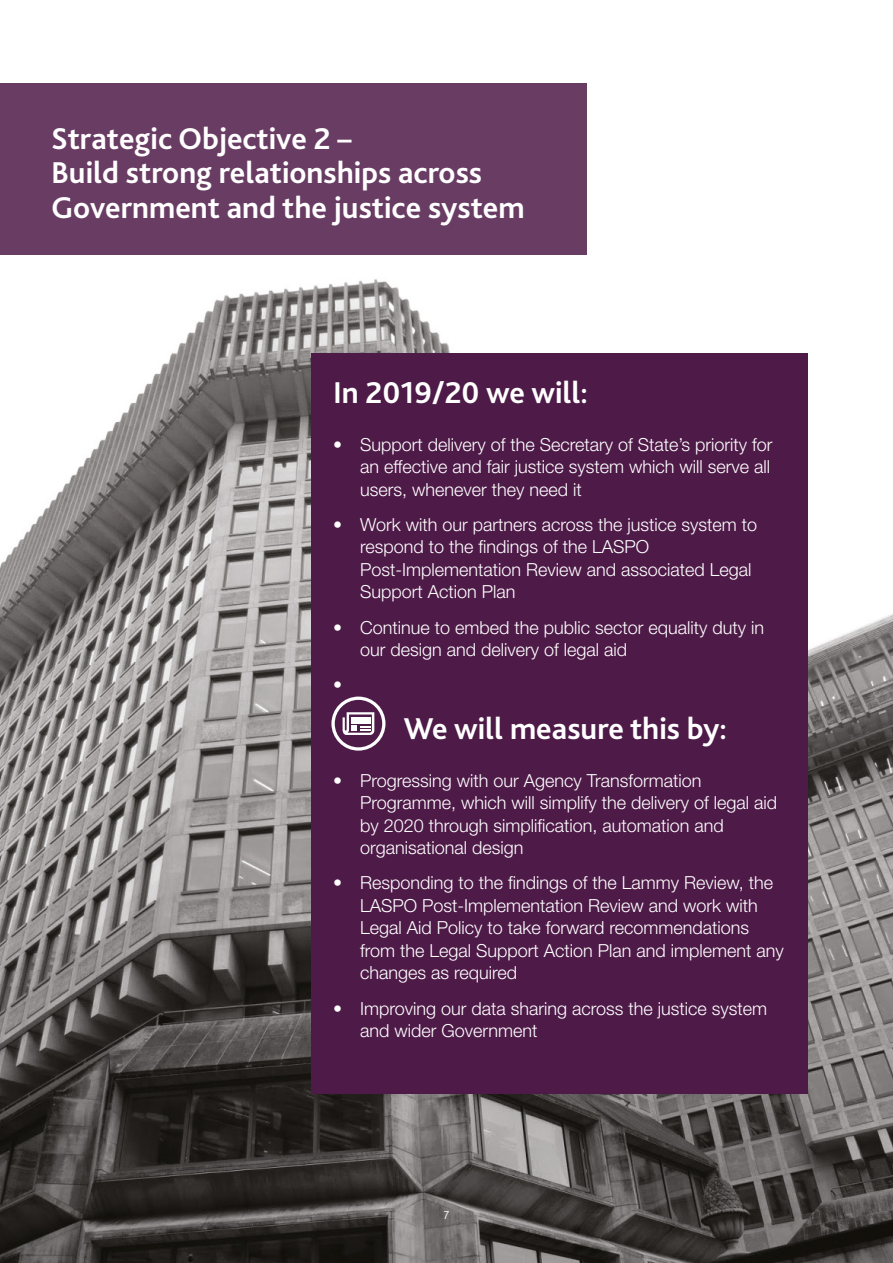
<style>
.page{position:relative;width:893px;height:1263px;background:#fff}
.page>*{position:absolute;margin:0;border:0;box-sizing:border-box;transform-origin:0 0}
.Section_Heading_2{font:700 31.5px/34.5px "Bliss 2";color:#fff}
.t1{font:300 18px/22.5px "Helvetica Neue LT Pro";color:#fff}
.t2{font:300 12px "Bliss 2";color:#fff}
</style>
<div class="page">
<img style="left:0;top:279px;width:893px;height:984px">
<div style="left:312px;top:353px;width:496px;height:741px;background:#4e1a48"></div>
<div style="left:331px;top:696px;width:54px;height:55px;border:3px solid #fff;border-radius:50%"></div>
<svg style="left:343px;top:712px;width:31px;height:23px"></svg>
<div style="left:351px;top:717px;width:19px;height:6px;background:#fff"></div>
<div style="left:0;top:83px;width:586px;height:172px;background:#693c64"></div>
<p class="Section_Heading_2" style="left:51px;top:120px;width:475px">Strategic Objective 2 –<br>Build strong relationships across<br>Government and the justice system</p>
<p class="Section_Heading_2" style="left:333px;top:374px;width:256px">In 2019/20 we will:</p>
<p class="t1" style="left:360px;top:433px;width:414px;text-indent:-27px">• Support delivery of the Secretary of State’s priority for an effective and fair justice system which will serve all users, whenever they need it</p>
<p class="t1" style="left:360px;top:513px;width:399px;text-indent:-27px">• Work with our partners across the justice system to respond to the findings of the LASPO Post-Implementation Review and associated Legal Support Action Plan</p>
<p class="t1" style="left:360px;top:616px;width:406px;text-indent:-27px">• Continue to embed the public sector equality duty in our design and delivery of legal aid</p>
<p class="t1" style="left:333px;top:673px;width:10px">•</p>
<p class="Section_Heading_2" style="left:404px;top:710px;width:324px">We will measure this by:</p>
<p class="t1" style="left:360px;top:769px;width:419px;text-indent:-27px">• Progressing with our Agency Transformation Programme, which will simplify the delivery of legal aid by 2020 through simplification, automation and organisational design</p>
<p class="t1" style="left:360px;top:871px;width:425px;text-indent:-27px">• Responding to the findings of the Lammy Review, the LASPO Post-Implementation Review and work with Legal Aid Policy to take forward recommendations from the Legal Support Action Plan and implement any changes as required</p>
<p class="t1" style="left:360px;top:997px;width:409px;text-indent:-27px">• Improving our data sharing across the justice system and wider Government</p>
<p class="t2" style="left:444px;top:1207px;width:7px">7</p>
</div>
